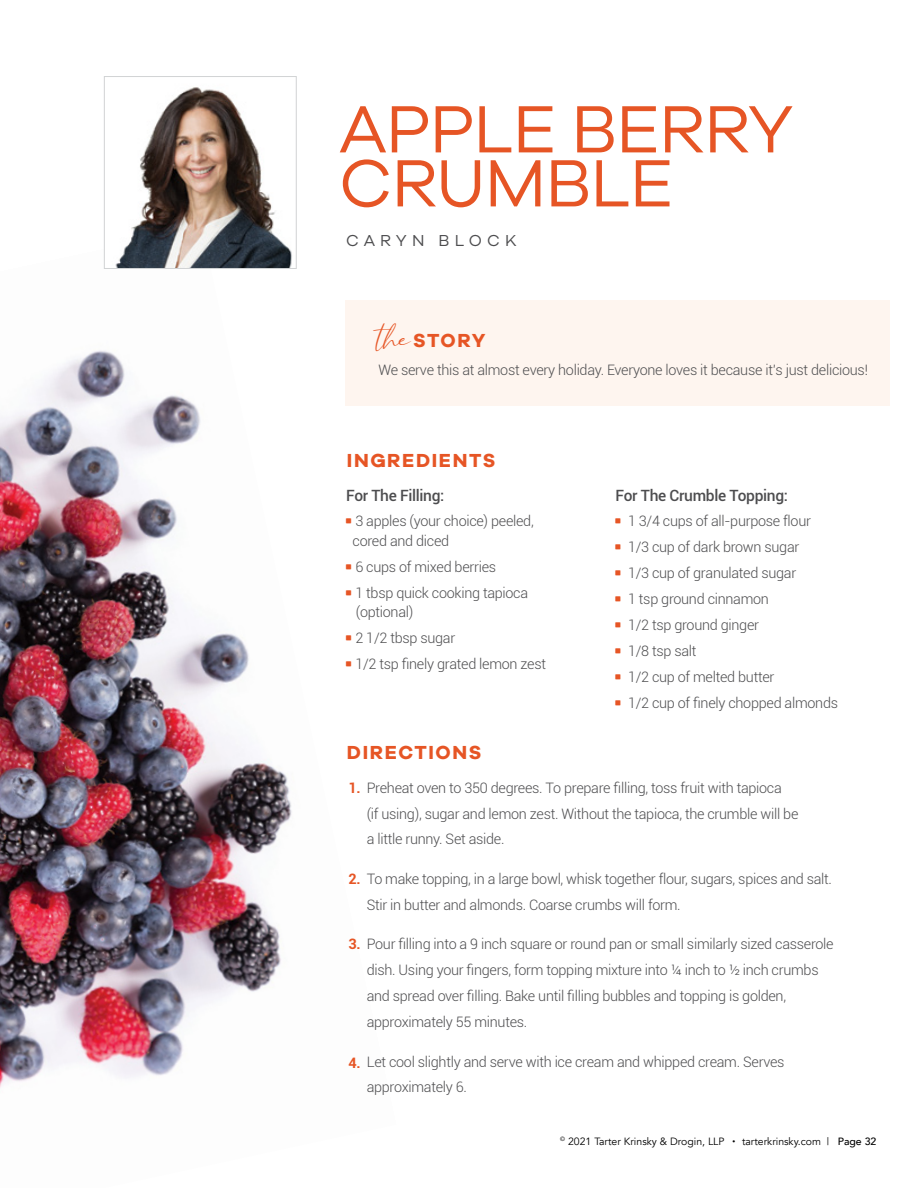
<style>
.page{position:relative;width:918px;height:1188px;background:#fff}
.page>*{position:absolute;margin:0;border:0;box-sizing:border-box;transform-origin:0 0}
.t1{font:68.85px/54px "Galyon";letter-spacing:-.015em;color:#e65525}
.t2{font:700 19.5px "Galyon";letter-spacing:.085em;color:#e65525}
.t3{font:16.35px "Galyon";letter-spacing:.31em;color:#4d4d4f}
.t4{font:500 15.6px "Roboto";letter-spacing:-.02em;color:#4d4d4f}
.t5{font:300 14.4px/26px "Roboto";letter-spacing:-.02em;color:#4d4d4f}
.t6{font:10.5px "Avenir";color:#000}
.s1{font-weight:700;color:#e65525}
.s2{font-family:"Frontage"}
.s3{font-weight:500}
</style>
<div class="page">
<img style="left:0;top:300px;width:396px;height:788px">
<div style="left:345px;top:301px;width:545px;height:105px;background:#fef5ef"></div>
<img style="left:115px;top:87px;width:177px;height:180px">
<div style="left:104px;top:76px;width:193px;height:193px;border:1px solid #d1d3d4"></div>
<svg style="left:346px;top:519px;width:5px;height:5px"></svg>
<svg style="left:346px;top:564px;width:5px;height:5px"></svg>
<svg style="left:346px;top:590px;width:5px;height:5px"></svg>
<svg style="left:346px;top:635px;width:5px;height:6px"></svg>
<svg style="left:346px;top:661px;width:5px;height:5px"></svg>
<h1 class="t1" style="left:339px;top:96px;width:456px">APPLE BERRY<br>CRUMBLE</h1>
<p class="t3" style="left:346px;top:229px;width:172px">CARYN BLOCK</p>
<h2 class="t2" style="left:377px;top:328px;width:110px"><sup>the</sup>STORY</h2>
<p class="t5" style="left:378px;top:357px;width:491px">We serve this at almost every holiday. Everyone loves it because it’s just delicious!</p>
<h2 class="t2" style="left:347px;top:448px;width:150px">INGREDIENTS</h2>
<p class="t4" style="left:346px;top:485px;width:100px">For The Filling:</p>
<p class="t4" style="left:616px;top:485px;width:174px">For The Crumble Topping:</p>
<p class="t5" style="left:353px;top:511px;width:183px;line-height:19.5px">3 apples (your choice) peeled, cored and diced</p>
<p class="t5" style="left:355px;top:553px;width:142px">6 cups of mixed berries</p>
<p class="t5" style="left:355px;top:582px;width:174px;line-height:19.5px">1 tbsp quick cooking tapioca (optional)</p>
<p class="t5" style="left:355px;top:624px;width:101px">2 1/2 tbsp sugar</p>
<p class="t5" style="left:355px;top:650px;width:192px">1/2 tsp finely grated lemon zest</p>
<h2 class="t2" style="left:347px;top:740px;width:136px">DIRECTIONS</h2>
<p class="t5" style="left:628px;top:508px;width:184px">1 3/4 cups of all-purpose flour</p>
<p class="t5" style="left:628px;top:534px;width:173px">1/3 cup of dark brown sugar</p>
<p class="t5" style="left:628px;top:560px;width:170px">1/3 cup of granulated sugar</p>
<p class="t5" style="left:628px;top:585px;width:142px">1 tsp ground cinnamon</p>
<p class="t5" style="left:628px;top:611px;width:133px">1/2 tsp ground ginger</p>
<p class="t5" style="left:628px;top:637px;width:70px">1/8 tsp salt</p>
<p class="t5" style="left:628px;top:663px;width:148px">1/2 cup of melted butter</p>
<p class="t5" style="left:628px;top:689px;width:212px">1/2 cup of finely chopped almonds</p>
<p class="t5" style="left:367px;top:774px;width:433px;text-indent:-18px"><span class="s1">1.</span> Preheat oven to 350 degrees. To prepare filling, toss fruit with tapioca<br>(if using), sugar and lemon zest. Without the tapioca, the crumble will be a little runny. Set aside.</p>
<p class="t5" style="left:367px;top:865px;width:467px;text-indent:-18px"><span class="s1">2.</span> To make topping, in a large bowl, whisk together flour, sugars, spices and salt.<br>Stir in butter and almonds. Coarse crumbs will form.</p>
<p class="t5" style="left:367px;top:931px;width:468px;text-indent:-18px"><span class="s1">3.</span> Pour filling into a 9 inch square or round pan or small similarly sized casserole dish. Using your fingers, form topping mixture into ¼ inch to ½ inch crumbs and spread over filling. Bake until filling bubbles and topping is golden, approximately 55 minutes.</p>
<p class="t5" style="left:367px;top:1048px;width:419px;text-indent:-18px"><span class="s1">4.</span> Let cool slightly and serve with ice cream and whipped cream. Serves approximately 6.</p>
<p class="t6" style="left:560px;top:1135px;width:318px"><sup>©</sup> 2021 Tarter Krinsky &amp; Drogin, LLP <span class="s2">•</span> tarterkrinsky.com | <span class="s3">Page 32</span></p>
</div>
